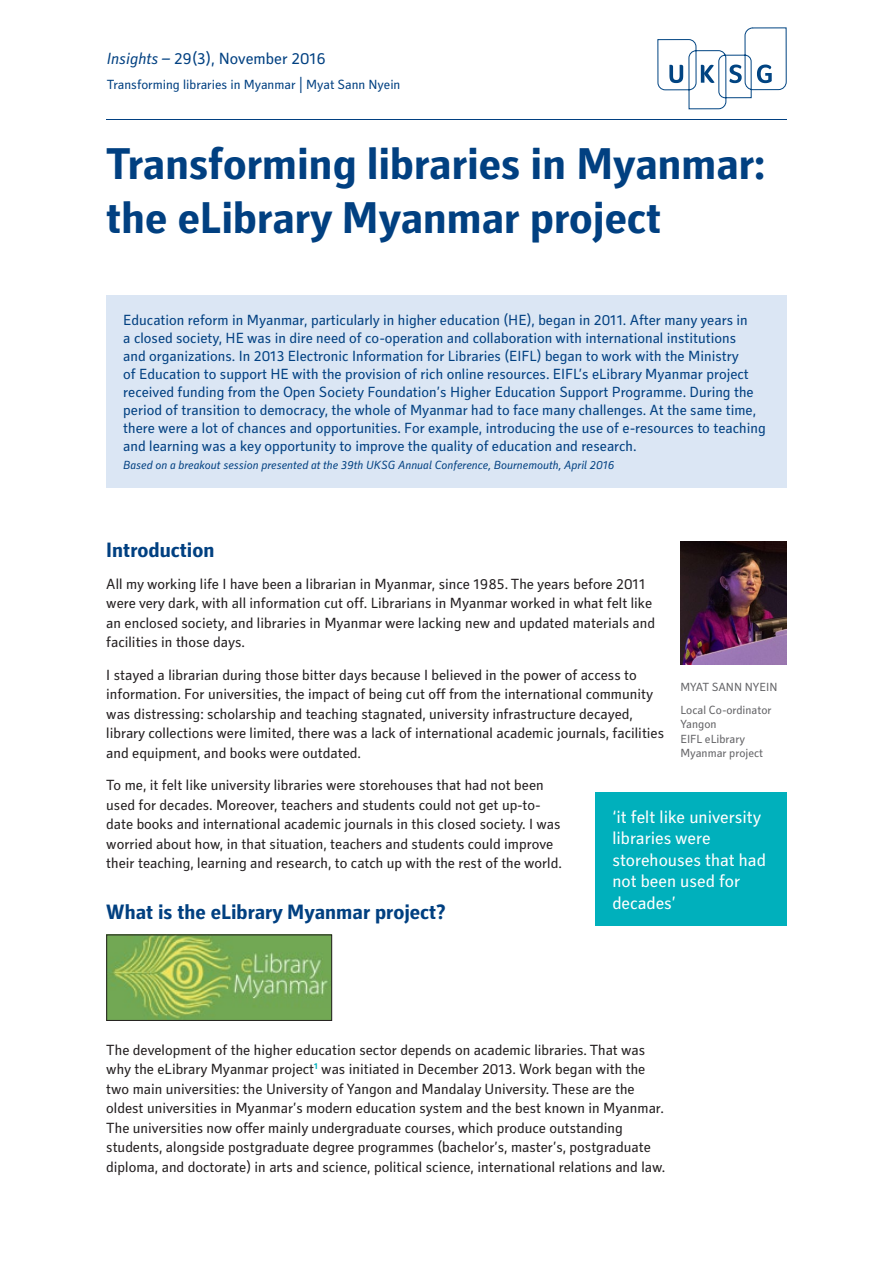
<style>
.page{position:relative;width:893px;height:1263px;background:#fff}
.page>*{position:absolute;margin:0;border:0;box-sizing:border-box;transform-origin:0 0}
.Main_Headline{font:700 45px/54px "Secca Std";color:#014081}
.A-Style_Heading{font:700 21px "Secca Std";color:#014081}
.Stand_out_quote{font:18px/21.6px "Secca Std";color:#fff}
.Title_-_Series_-_Dat{font:16.5px "Secca Std";color:#014081}
.Body{font:15px/19.5px "Secca Std";color:#231f20}
.Extract_Box{font:15px/18px "Secca Std";color:#014081}
.Title_-_Aiuthor{font:13.5px "Secca Std";color:#014081}
.Extract_Box-2{font:italic 12px "Secca Std";color:#014081}
.t1{font:12px/14.4px "Secca Std";color:#636366}
.s1{font-style:italic}
</style>
<div class="page">
<div style="left:106px;top:296px;width:681px;height:192px;background:#dbe6f4"></div>
<img style="left:108px;top:936px;width:222px;height:83px">
<div style="left:106px;top:934px;width:226px;height:87px;border:1px solid #231f20"></div>
<hr style="left:106px;top:119px;width:681px;height:1px;background:#014081">
<svg style="left:657px;top:27px;width:130px;height:82px"></svg>
<img style="left:680px;top:542px;width:107px;height:122px">
<div style="left:595px;top:793px;width:192px;height:133px;background:#00b0bc"></div>
<p class="Title_-_Series_-_Dat" style="left:107px;top:49px;width:221px"><span class="s1">Insights</span> – 29(3), November 2016</p>
<p class="Title_-_Aiuthor" style="left:107px;top:77px;width:295px">Transforming libraries in Myanmar | Myat Sann Nyein</p>
<p class="Main_Headline" style="left:106px;top:139px;width:660px">Transforming libraries in Myanmar: the eLibrary Myanmar project</p>
<p class="Extract_Box" style="left:123px;top:312px;width:644px">Education reform in Myanmar, particularly in higher education (HE), began in 2011. After many years in<br>a closed society, HE was in dire need of co-operation and collaboration with international institutions<br>and organizations. In 2013 Electronic Information for Libraries (EIFL) began to work with the Ministry<br>of Education to support HE with the provision of rich online resources. EIFL’s eLibrary Myanmar project received funding from the Open Society Foundation’s Higher Education Support Programme. During the period of transition to democracy, the whole of Myanmar had to face many challenges. At the same time, there were a lot of chances and opportunities. For example, introducing the use of e-resources to teaching and learning was a key opportunity to improve the quality of education and research.</p>
<p class="Extract_Box-2" style="left:123px;top:458px;width:493px">Based on a breakout session presented at the 39th UKSG Annual Conference, Bournemouth, April 2016</p>
<p class="A-Style_Heading" style="left:106px;top:538px;width:110px">Introduction</p>
<p class="Body" style="left:106px;top:575px;width:550px">All my working life I have been a librarian in Myanmar, since 1985. The years before 2011 were very dark, with all information cut off. Librarians in Myanmar worked in what felt like an enclosed society, and libraries in Myanmar were lacking new and updated materials and facilities in those days.</p>
<p class="Body" style="left:106px;top:665px;width:559px">I stayed a librarian during those bitter days because I believed in the power of access to information. For universities, the impact of being cut off from the international community was distressing: scholarship and teaching stagnated, university infrastructure decayed, library collections were limited, there was a lack of international academic journals, facilities and equipment, and books were outdated.</p>
<p class="Body" style="left:106px;top:776px;width:457px">To me, it felt like university libraries were storehouses that had not been used for decades. Moreover, teachers and students could not get up-to&shy;date books and international academic journals in this closed society. I was worried about how, in that situation, teachers and students could improve their teaching, learning and research, to catch up with the rest of the world.</p>
<p class="A-Style_Heading" style="left:106px;top:900px;width:340px">What is the eLibrary Myanmar project?</p>
<p class="t1" style="left:680px;top:680px;width:99px">MYAT SANN NYEIN</p>
<p class="t1" style="left:680px;top:703px;width:93px">Local Co-ordinator<br>Yangon</p>
<p class="t1" style="left:680px;top:732px;width:84px">EIFL eLibrary<br>Myanmar project</p>
<p class="Stand_out_quote" style="left:612px;top:806px;width:155px">‘it felt like university libraries were storehouses that had not been used for decades’</p>
<p class="Body" style="left:106px;top:1040px;width:560px">The development of the higher education sector depends on academic libraries. That was why the eLibrary Myanmar project<sup>1</sup> was initiated in December 2013. Work began with the two main universities: the University of Yangon and Mandalay University. These are the oldest universities in Myanmar’s modern education system and the best known in Myanmar.<br>The universities now offer mainly undergraduate courses, which produce outstanding students, alongside postgraduate degree programmes (bachelor’s, master’s, postgraduate diploma, and doctorate) in arts and science, political science, international relations and law.</p>
</div>
